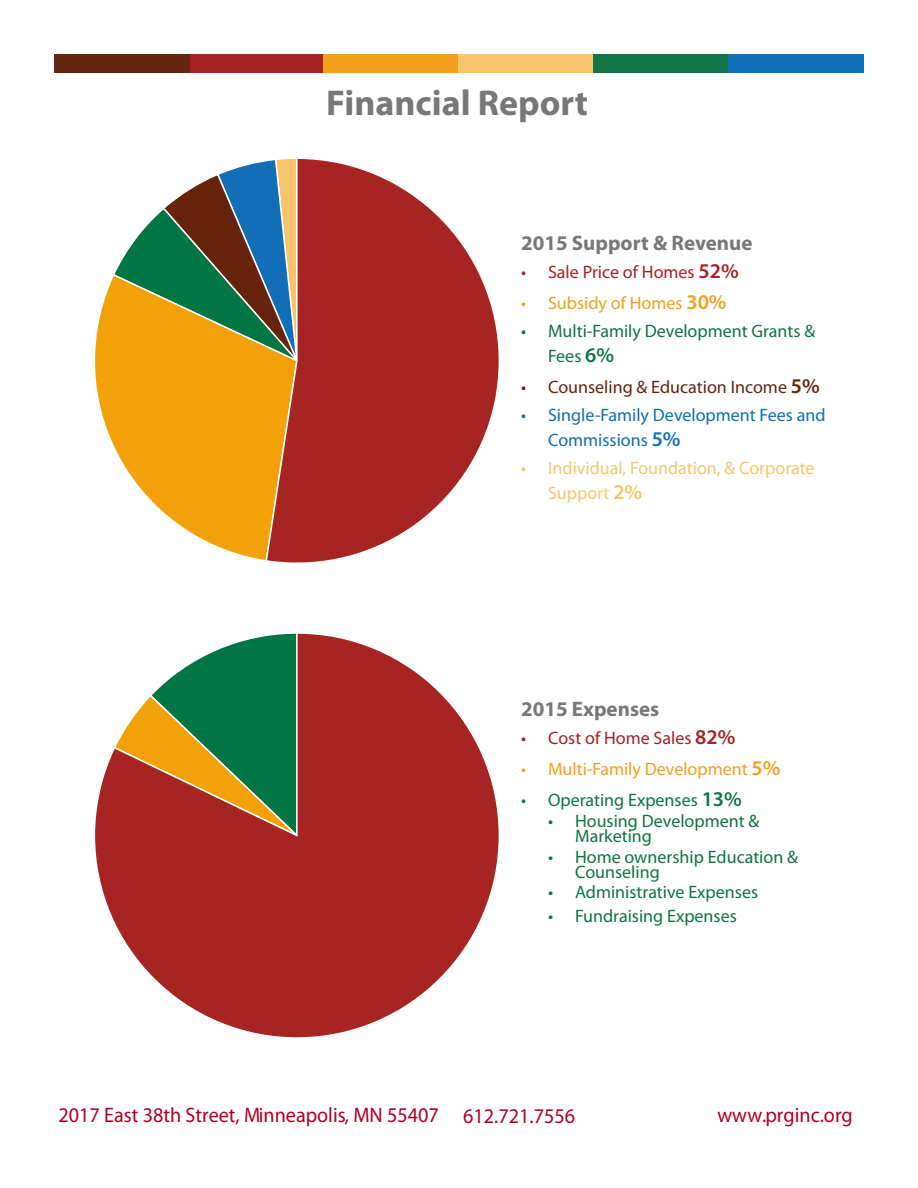
<style>
.page{position:relative;width:918px;height:1188px;background:#fff}
.page>*{position:absolute;margin:0;border:0;box-sizing:border-box;transform-origin:0 0}
.t1{font:700 36px "Myriad Pro";color:#777877}
.t2{font:21px "Myriad Pro";color:#b00021;scale:.96 1}
.t3{font:700 21px "Myriad Pro";color:#777877}
.t4{font:18px/15px "Myriad Pro";color:#0f7446}
.t5{font:18px/25.2px "Myriad Pro";color:#0f6eb8}
.t6{font:18px "Myriad Pro";color:#f2a01e}
.t7{font:18px/25.2px "Myriad Pro";color:#f9c66b}
.t8{font:18px "Myriad Pro";color:#a72122}
.t9{font:18px "Myriad Pro";color:#64240d}
.s1{font-weight:600;font-size:21px}
</style>
<div class="page">
<div style="left:188px;top:54px;width:135px;height:18px;background:#a72322"></div>
<div style="left:54px;top:54px;width:135px;height:18px;background:#64240d"></div>
<div style="left:323px;top:54px;width:135px;height:18px;background:#f2a01e"></div>
<div style="left:458px;top:54px;width:136px;height:18px;background:#f9c66b"></div>
<div style="left:594px;top:54px;width:135px;height:18px;background:#0f7446"></div>
<div style="left:729px;top:54px;width:135px;height:18px;background:#0f6eb8"></div>
<svg style="left:115px;top:161px;width:150px;height:112px"></svg>
<svg style="left:95px;top:273px;width:170px;height:287px"></svg>
<svg style="left:265px;top:159px;width:234px;height:404px"></svg>
<svg style="left:95px;top:633px;width:404px;height:405px"></svg>
<h1 class="t1" style="left:326px;top:83px;width:263px">Financial Report</h1>
<p class="t3" style="left:521px;top:231px;width:233px">2015 Support &amp; Revenue</p>
<p class="t8" style="left:521px;top:262px;width:219px">• Sale Price of Homes <span class="s1">52%</span></p>
<p class="t6" style="left:521px;top:293px;width:207px">• Subsidy of Homes <span class="s1">30%</span></p>
<p class="t4" style="left:548px;top:318px;width:269px;line-height:25.2px;text-indent:-27px">• Multi-Family Development Grants &amp;<br>Fees <span class="s1">6%</span></p>
<p class="t9" style="left:521px;top:377px;width:300px">• Counseling &amp; Education Income <span class="s1">5%</span></p>
<p class="t5" style="left:548px;top:402px;width:279px;text-indent:-27px">• Single-Family Development Fees and<br>Commissions <span class="s1">5%</span></p>
<p class="t7" style="left:548px;top:455px;width:268px;text-indent:-27px">• Individual, Foundation, &amp; Corporate<br>Support <span class="s1">2%</span></p>
<p class="t3" style="left:521px;top:697px;width:140px">2015 Expenses</p>
<p class="t8" style="left:521px;top:728px;width:216px">• Cost of Home Sales <span class="s1">82%</span></p>
<p class="t6" style="left:521px;top:759px;width:261px">• Multi-Family Development <span class="s1">5%</span></p>
<p class="t4" style="left:521px;top:793px;width:222px">• Operating Expenses <span class="s1">13%</span></p>
<p class="t4" style="left:575px;top:814px;width:186px;text-indent:-27px">• Housing Development &amp;<br>Marketing</p>
<p class="t4" style="left:575px;top:850px;width:225px;text-indent:-27px">• Home ownership Education &amp;<br>Counseling</p>
<p class="t4" style="left:548px;top:885px;width:212px">• Administrative Expenses</p>
<p class="t4" style="left:548px;top:909px;width:190px">• Fundraising Expenses</p>
<p class="t2" style="left:58px;top:1103px;width:540px">2017 East 38th Street, Minneapolis, MN 55407 612.721.7556</p>
<p class="t2" style="left:717px;top:1103px;width:143px">www.prginc.org</p>
</div>
